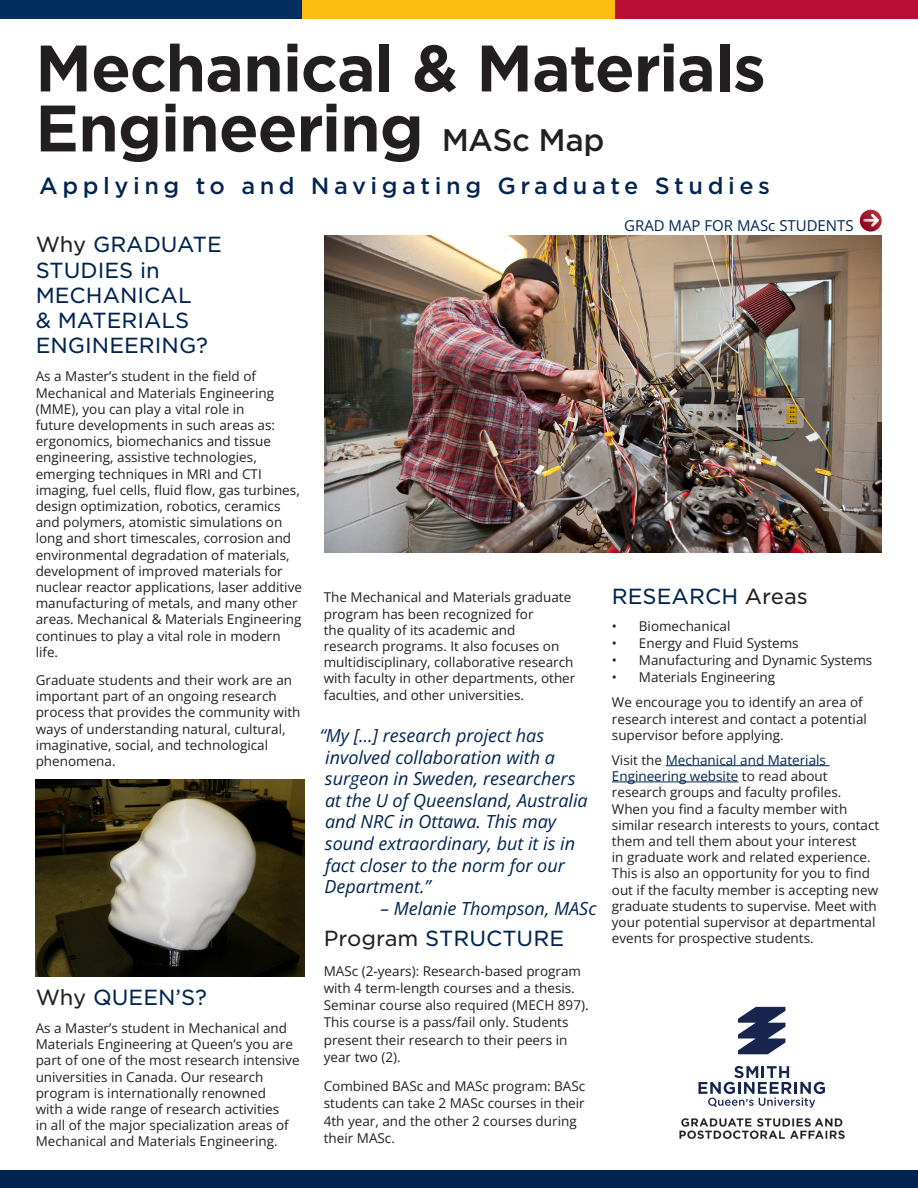
<style>
.page{position:relative;width:918px;height:1188px;background:#fff}
.page>*{position:absolute;margin:0;border:0;box-sizing:border-box;transform-origin:0 0}
.t1{font:700 63px "Gotham S Sm";letter-spacing:-.025em;color:#231f20}
.t2{font:500 22.5px "Gotham S Sm";letter-spacing:.2em;color:#002452}
.headings{font:21px/25.2px "Gotham S Sm";color:#002452}
.t3{font:italic 18px/21.6px "Open Sans";color:#002452}
.headings-2{font:15px "Open Sans";color:#002452}
.headings-3{font:13.5px/16.2px "Open Sans";color:#231f20}
.s1{font-weight:500;font-size:30px}
.s2{color:#231f20}
.s3{color:#002452}
</style>
<div class="page">
<hr style="left:666px;top:765px;width:164px;height:1px;background:#002452">
<hr style="left:612px;top:782px;width:126px;height:1px;background:#002452">
<img style="left:325px;top:236px;width:557px;height:317px">
<svg style="left:860px;top:210px;width:22px;height:22px"></svg>
<svg style="left:863px;top:214px;width:16px;height:13px"></svg>
<img style="left:36px;top:780px;width:268px;height:197px">
<div style="left:0;top:0;width:302px;height:19px;background:#002e5e"></div>
<div style="left:302px;top:0;width:314px;height:19px;background:#fdbe12"></div>
<div style="left:616px;top:0;width:302px;height:19px;background:#b90f36"></div>
<div style="left:0;top:1171px;width:918px;height:17px;background:#002452"></div>
<img style="left:679px;top:1118px;width:166px;height:22px">
<svg style="left:698px;top:1066px;width:127px;height:42px"></svg>
<svg style="left:738px;top:1007px;width:47px;height:47px"></svg>
<p class="t1" style="left:35px;top:25px;width:733px">Mechanical &amp; Materials</p>
<p class="t1" style="left:35px;top:85px;width:571px">Engineering <span class="s1">MASc Map</span></p>
<p class="t2" style="left:39px;top:170px;width:732px">Applying to and Navigating Graduate Studies</p>
<p class="headings" style="left:36px;top:232px;width:188px"><span class="s2">Why</span> GRADUATE<br>STUDIES in<br>MECHANICAL<br>&amp; MATERIALS<br>ENGINEERING?</p>
<p class="headings-3" style="left:36px;top:368px;width:268px">As a Master’s student in the field of Mechanical and Materials Engineering (MME), you can play a vital role in<br>future developments in such areas as: ergonomics, biomechanics and tissue engineering, assistive technologies, emerging techniques in MRI and CTI imaging, fuel cells, fluid flow, gas turbines, design optimization, robotics, ceramics and polymers, atomistic simulations on long and short timescales, corrosion and environmental degradation of materials, development of improved materials for nuclear reactor applications, laser additive manufacturing of metals, and many other areas. Mechanical &amp; Materials Engineering continues to play a vital role in modern life.</p>
<p class="headings-3" style="left:36px;top:672px;width:266px">Graduate students and their work are an important part of an ongoing research process that provides the community with ways of understanding natural, cultural, imaginative, social, and technological phenomena.</p>
<p class="headings" style="left:36px;top:984px;width:173px"><span class="s2">Why</span> QUEEN’S?</p>
<p class="headings-3" style="left:36px;top:1020px;width:265px">As a Master’s student in Mechanical and Materials Engineering at Queen’s you are part of one of the most research intensive universities in Canada. Our research program is internationally renowned<br>with a wide range of research activities<br>in all of the major specialization areas of Mechanical and Materials Engineering.</p>
<p class="headings-2" style="left:624px;top:215px;width:231px">GRAD MAP FOR MASc STUDENTS</p>
<p class="headings-3" style="left:324px;top:589px;width:253px">The Mechanical and Materials graduate program has been recognized for<br>the quality of its academic and<br>research programs. It also focuses on multidisciplinary, collaborative research with faculty in other departments, other faculties, and other universities.</p>
<p class="t3" style="left:320px;top:724px;width:270px">“My […] research project has involved collaboration with a surgeon in Sweden, researchers at the U of Queensland, Australia and NRC in Ottawa. This may sound extraordinary, but it is in fact closer to the norm for our<br>Department.”</p>
<p class="t3" style="left:381px;top:897px;width:217px">– Melanie Thompson, MASc</p>
<p class="headings" style="left:324px;top:926px;width:242px"><span class="s2">Program</span> STRUCTURE</p>
<p class="headings-3" style="left:324px;top:962px;width:266px;line-height:17.2px">MASc (2-years): Research-based program with 4 term-length courses and a thesis.<br>Seminar course also required (MECH 897).<br>This course is a pass/fail only. Students present their research to their peers in year two (2).</p>
<p class="headings-3" style="left:324px;top:1077px;width:263px;line-height:17.2px">Combined BASc and MASc program: BASc students can take 2 MASc courses in their<br>4th year, and the other 2 courses during their MASc.</p>
<p class="headings" style="left:612px;top:584px;width:198px">RESEARCH <span class="s2">Areas</span></p>
<p class="headings-3" style="left:612px;top:617px;width:120px">• Biomechanical</p>
<p class="headings-3" style="left:612px;top:634px;width:188px">• Energy and Fluid Systems</p>
<p class="headings-3" style="left:612px;top:652px;width:262px">• Manufacturing and Dynamic Systems</p>
<p class="headings-3" style="left:612px;top:669px;width:165px">• Materials Engineering</p>
<p class="headings-3" style="left:612px;top:694px;width:257px">We encourage you to identify an area of research interest and contact a potential supervisor before applying.</p>
<p class="headings-3" style="left:612px;top:752px;width:269px">Visit the <span class="s3">Mechanical and Materials Engineering website</span> to read about research groups and faculty profiles.<br>When you find a faculty member with similar research interests to yours, contact them and tell them about your interest<br>in graduate work and related experience.<br>This is also an opportunity for you to find out if the faculty member is accepting new graduate students to supervise. Meet with your potential supervisor at departmental events for prospective students.</p>
</div>
